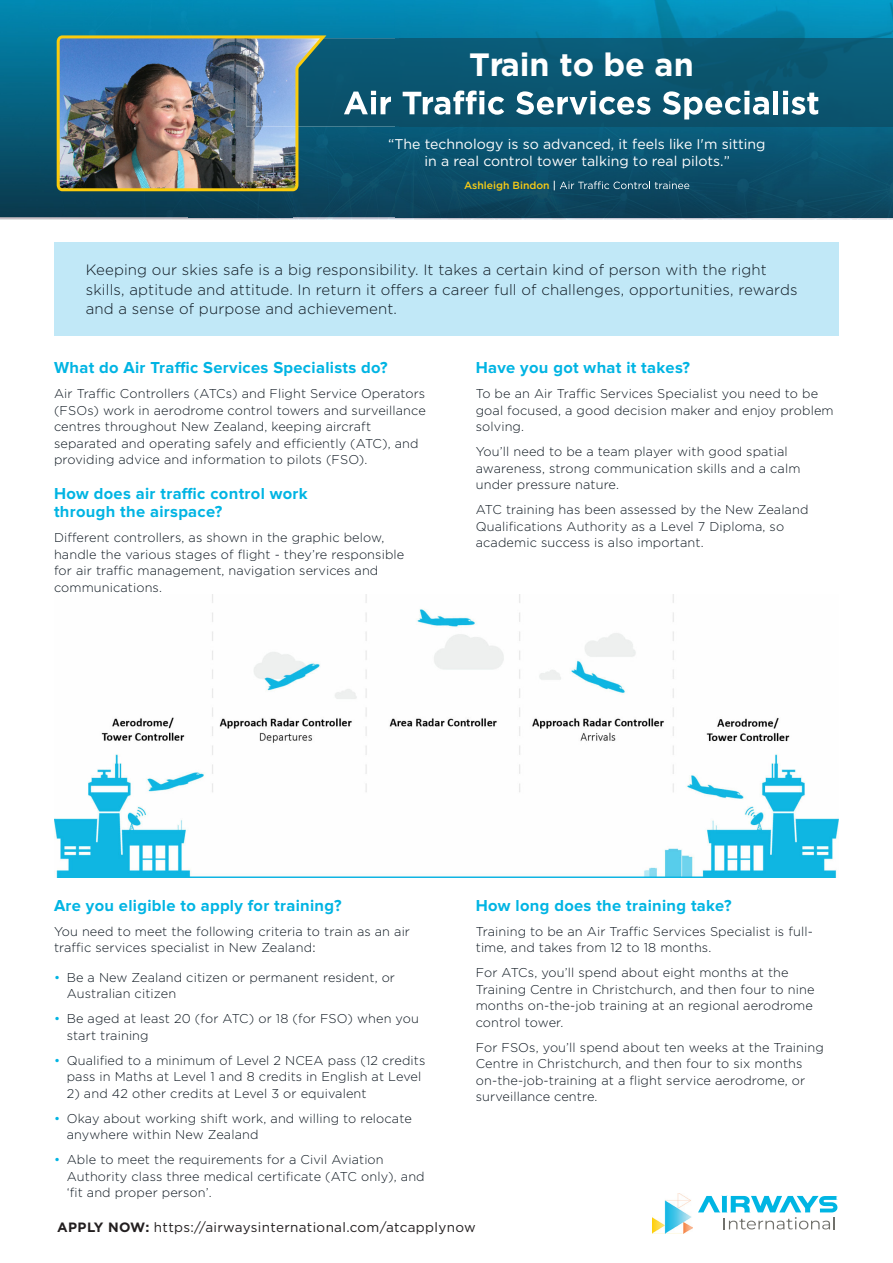
<style>
.page{position:relative;width:893px;height:1263px;background:#fff}
.page>*{position:absolute;margin:0;border:0;box-sizing:border-box;transform-origin:0 0}
.t1{font:700 32.25px "Gotham";color:#fff}
.Heading1{font:700 16.5px "Proxima Nova";letter-spacing:.02em;color:#00b4e3}
.Body{font:700 16.5px "Proxima Nova";letter-spacing:.02em;color:#00b4e3}
.Body-2{font:300 15px/19.5px "Gotham";letter-spacing:.01em;color:#0d1720}
.t2{font:14.1px/16.4px "Gotham";color:#fff;text-align:center}
.body{font:13.5px "Gotham";letter-spacing:.025em;color:#231f20}
.Heading1-2{font:300 12.75px/16.5px "Gotham";letter-spacing:.01em;color:#0d1720}
.Body-3{font:300 12.75px/16.5px "Gotham";letter-spacing:.01em;color:#0d1720}
.t3{font:500 10.35px "Gotham";color:#facc14}
.s1{color:#fff}
.s2{font-weight:400;color:#00b4e3}
.s3{font-weight:700}
</style>
<div class="page">
<img style="left:54px;top:594px;width:785px;height:284px">
<div style="left:54px;top:242px;width:785px;height:93px;background:#c1e8f7"></div>
<img style="left:0;top:217px;width:893px;height:3px">
<img style="left:0;top:0;width:86px;height:74px">
<img style="left:86px;top:0;width:807px;height:38px">
<img style="left:0;top:74px;width:57px;height:95px">
<img style="left:293px;top:126px;width:600px;height:91px">
<img style="left:0;top:169px;width:189px;height:48px">
<div style="left:189px;top:191px;width:104px;height:26px;background:#0b3f55"></div>
<img style="left:326px;top:38px;width:567px;height:88px">
<svg style="left:344px;top:91px;width:47px;height:23px"></svg>
<svg style="left:403px;top:91px;width:101px;height:24px"></svg>
<svg style="left:516px;top:91px;width:134px;height:24px"></svg>
<svg style="left:663px;top:91px;width:106px;height:28px"></svg>
<div style="left:773px;top:91px;width:5px;height:23px;background:#fff"></div>
<svg style="left:783px;top:91px;width:35px;height:24px"></svg>
<img style="left:57px;top:35px;width:269px;height:156px">
<svg style="left:560px;top:181px;width:129px;height:8px"></svg>
<svg style="left:698px;top:1196px;width:139px;height:33px"></svg>
<img style="left:652px;top:1193px;width:41px;height:40px">
<h1 class="t1" style="left:469px;top:43px;width:226px">Train to be an</h1>
<p class="t2" style="left:388px;top:136px;width:379px">“The technology is so advanced, it feels like I'm sitting in a real control tower talking to real pilots.”</p>
<p class="t3" style="left:464px;top:179px;width:94px">Ashleigh Bindon <span class="s1">|</span></p>
<p class="Body-2" style="left:86px;top:260px;width:713px">Keeping our skies safe is a big responsibility. It takes a certain kind of person with the right skills, aptitude and attitude. In return it offers a career full of challenges, opportunities, rewards and a sense of purpose and achievement.</p>
<p class="Heading1" style="left:54px;top:360px;width:335px">What do Air Traffic Services Specialists do?</p>
<p class="Heading1-2" style="left:54px;top:385px;width:373px">Air Traffic Controllers (ATCs) and Flight Service Operators (FSOs) work in aerodrome control towers and surveillance centres throughout New Zealand, keeping aircraft separated and operating safely and efficiently (ATC), and providing advice and information to pilots (FSO).</p>
<p class="Body" style="left:54px;top:486px;width:255px">How does air traffic control work</p>
<p class="Body" style="left:54px;top:504px;width:170px">through the airspace?</p>
<p class="Body-3" style="left:54px;top:529px;width:352px">Different controllers, as shown in the graphic below, handle the various stages of flight - they’re responsible for air traffic management, navigation services and communications.</p>
<p class="Body" style="left:476px;top:360px;width:216px">Have you got what it takes?</p>
<p class="Body-3" style="left:476px;top:385px;width:359px">To be an Air Traffic Services Specialist you need to be goal focused, a good decision maker and enjoy problem solving.</p>
<p class="Body-3" style="left:476px;top:443px;width:326px">You’ll need to be a team player with good spatial awareness, strong communication skills and a calm under pressure nature.</p>
<p class="Body-3" style="left:476px;top:501px;width:334px">ATC training has been assessed by the New Zealand<br>Qualifications Authority as a Level 7 Diploma, so academic success is also important.</p>
<p class="Heading1" style="left:54px;top:898px;width:289px">Are you eligible to apply for training?</p>
<p class="Heading1-2" style="left:54px;top:923px;width:358px">You need to meet the following criteria to train as an air traffic services specialist in New Zealand:</p>
<p class="Heading1-2" style="left:67px;top:968px;width:330px;text-indent:-13px"><span class="s2">•</span> Be a New Zealand citizen or permanent resident, or<br>Australian citizen</p>
<p class="Heading1-2" style="left:67px;top:1010px;width:354px;text-indent:-13px"><span class="s2">•</span> Be aged at least 20 (for ATC) or 18 (for FSO) when you start training</p>
<p class="Heading1-2" style="left:67px;top:1051px;width:360px;text-indent:-13px"><span class="s2">•</span> Qualified to a minimum of Level 2 NCEA pass (12 credits pass in Maths at Level 1 and 8 credits in English at Level</p>
<p class="Heading1-2" style="left:67px;top:1084px;width:301px">2) and 42 other credits at Level 3 or equivalent</p>
<p class="Heading1-2" style="left:67px;top:1109px;width:347px;text-indent:-13px"><span class="s2">•</span> Okay about working shift work, and willing to relocate anywhere within New Zealand</p>
<p class="Heading1-2" style="left:67px;top:1151px;width:359px;text-indent:-13px"><span class="s2">•</span> Able to meet the requirements for a Civil Aviation<br>Authority class three medical certificate (ATC only), and ‘fit and proper person’.</p>
<p class="body" style="left:57px;top:1218px;width:420px"><span class="s3">APPLY NOW:</span> https://airwaysinternational.com/atcapplynow</p>
<p class="Heading1" style="left:476px;top:898px;width:257px">How long does the training take?</p>
<p class="Heading1-2" style="left:476px;top:923px;width:339px">Training to be an Air Traffic Services Specialist is full&shy;time, and takes from 12 to 18 months.</p>
<p class="Heading1-2" style="left:476px;top:964px;width:340px">For ATCs, you’ll spend about eight months at the Training Centre in Christchurch, and then four to nine months on-the-job training at an regional aerodrome control tower.</p>
<p class="Heading1-2" style="left:476px;top:1039px;width:350px">For FSOs, you’ll spend about ten weeks at the Training Centre in Christchurch, and then four to six months on-the-job-training at a flight service aerodrome, or surveillance centre.</p>
</div>
